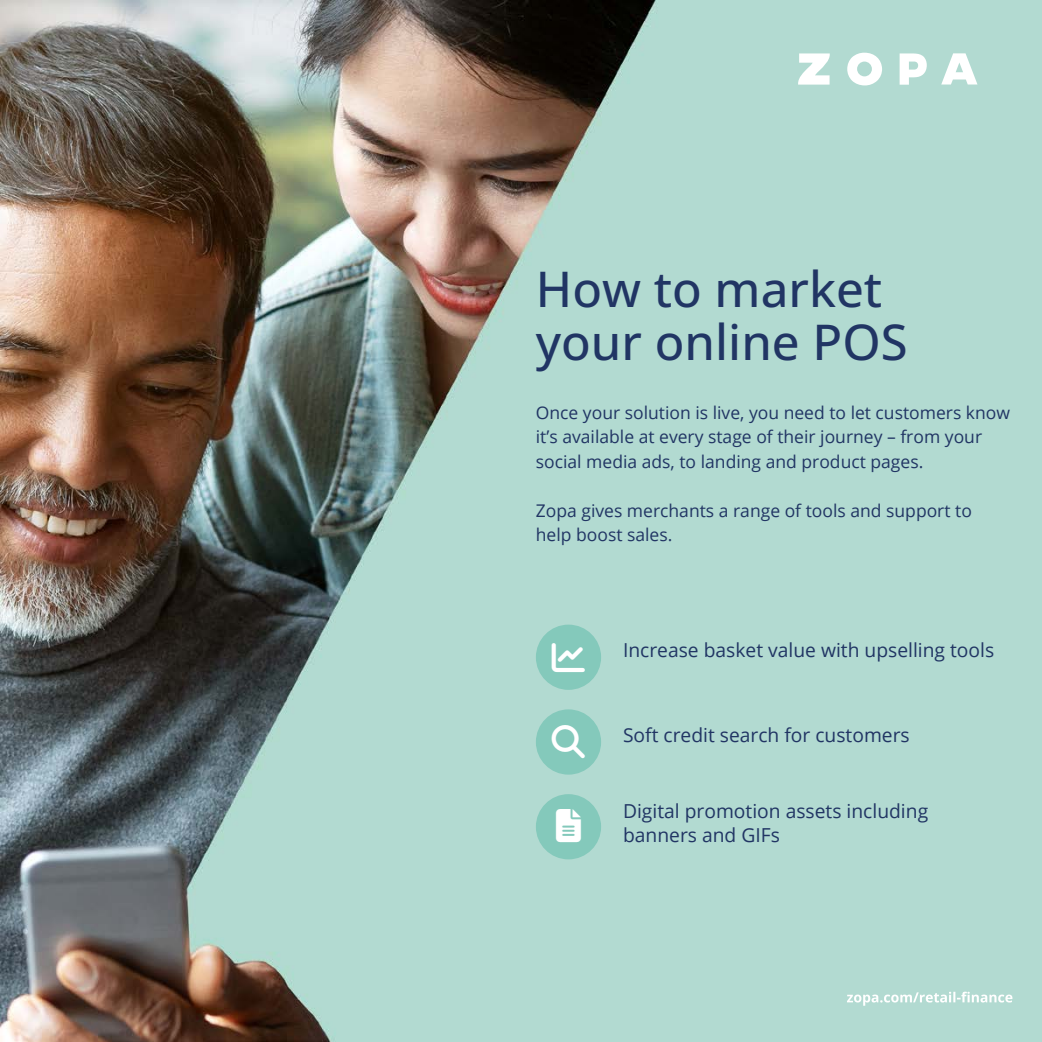
<style>
.page{position:relative;width:1042px;height:1042px;background:#fff}
.page>*{position:absolute;margin:0;border:0;box-sizing:border-box;transform-origin:0 0}
.t1{font:500 49px/52.5px "Open Sans";color:#213564}
.t2{font:33.07px "Font Awesome 6 Free Solid";color:#fff}
.t3{font:19.25px/24.5px "Open Sans";color:#213564}
.t4{font:17.5px/24.5px "Open Sans";color:#213564}
</style>
<div class="page">
<img style="left:0;top:0;width:1042px;height:1042px">
<div style="left:536px;top:624px;width:65px;height:66px;background:#84c9bb;border-radius:50%"></div>
<div style="left:536px;top:709px;width:65px;height:65px;background:#84c9bb;border-radius:50%"></div>
<div style="left:536px;top:794px;width:65px;height:65px;background:#84c9bb;border-radius:50%"></div>
<svg style="left:798px;top:53px;width:179px;height:32px"></svg>
<svg style="left:847px;top:991px;width:165px;height:14px"></svg>
<h1 class="t1" style="left:536px;top:262px;width:373px">How to market your online POS</h1>
<p class="t4" style="left:536px;top:400px;width:476px">Once your solution is live, you need to let customers know it’s available at every stage of their journey – from your social media ads, to landing and product pages.</p>
<p class="t4" style="left:536px;top:498px;width:437px">Zopa gives merchants a range of tools and support to help boost sales.</p>
<h2 class="t2" style="left:552px;top:641px;width:35px">▼●■</h2>
<h2 class="t2" style="left:556px;top:809px;width:26px">●●▼</h2>
<p class="t3" style="left:623px;top:637px;width:373px">Increase basket value with upselling tools</p>
<p class="t3" style="left:623px;top:722px;width:288px">Soft credit search for customers</p>
<p class="t3" style="left:623px;top:798px;width:307px">Digital promotion assets including banners and GIFs</p>
</div>
